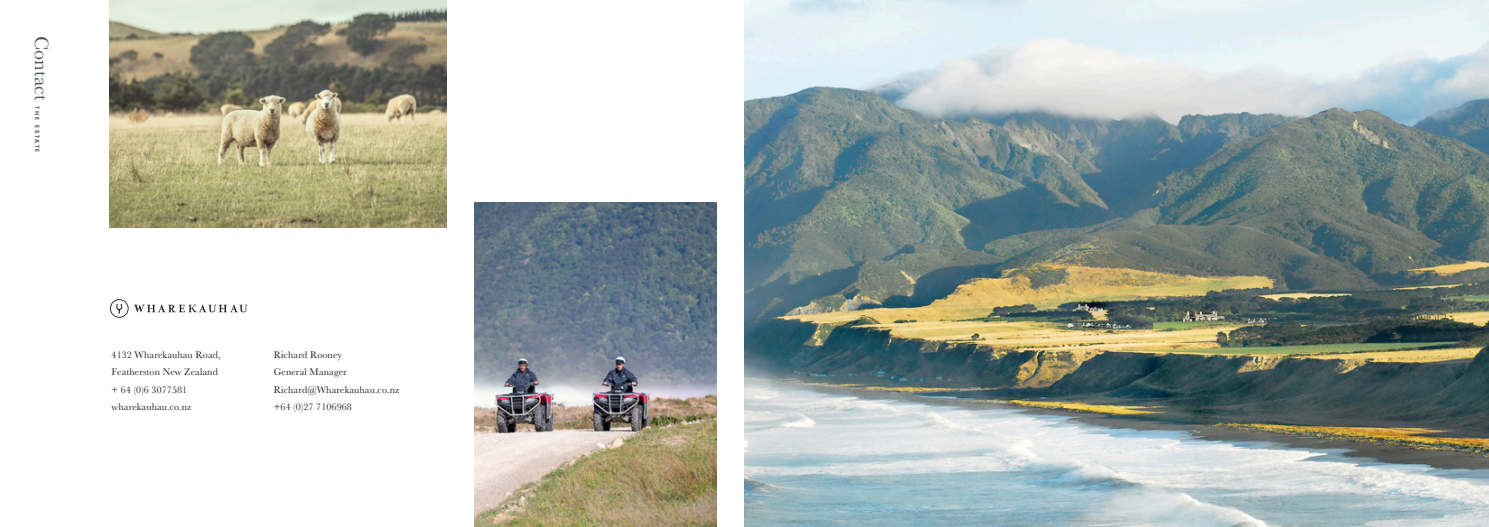
<style>
.page{position:relative;width:1489px;height:527px;background:#fff}
.page>*{position:absolute;margin:0;border:0;box-sizing:border-box;transform-origin:0 0}
.t1{font:20px "Baskerville";color:#4d5754}
.t2{font:10px/17.5px "Baskerville";letter-spacing:.01em;color:#231f20}
.t3{font:600 6.25px "Neuzeit FC";letter-spacing:.3em;color:#4c5854}
</style>
<div class="page">
<img style="left:744px;top:0;width:744px;height:526px">
<img style="left:109px;top:0;width:338px;height:227px">
<img style="left:474px;top:203px;width:242px;height:323px">
<svg style="left:110px;top:299px;width:137px;height:18px"></svg>
<h1 class="t1" style="left:54px;top:36px;width:66px;rotate:90deg">Contact</h1>
<p class="t3" style="left:41px;top:106px;width:48px;rotate:90deg">THE ESTATE</p>
<p class="t2" style="left:112px;top:345px;width:110px">4132 Wharekauhau Road,<br>Featherston New Zealand + 64 (0)6 3077581 wharekauhau.co.nz</p>
<p class="t2" style="left:274px;top:345px;width:127px">Richard Rooney<br>General Manager<br>Richard@Wharekauhau.co.nz +64 (0)27 7106968</p>
</div>
